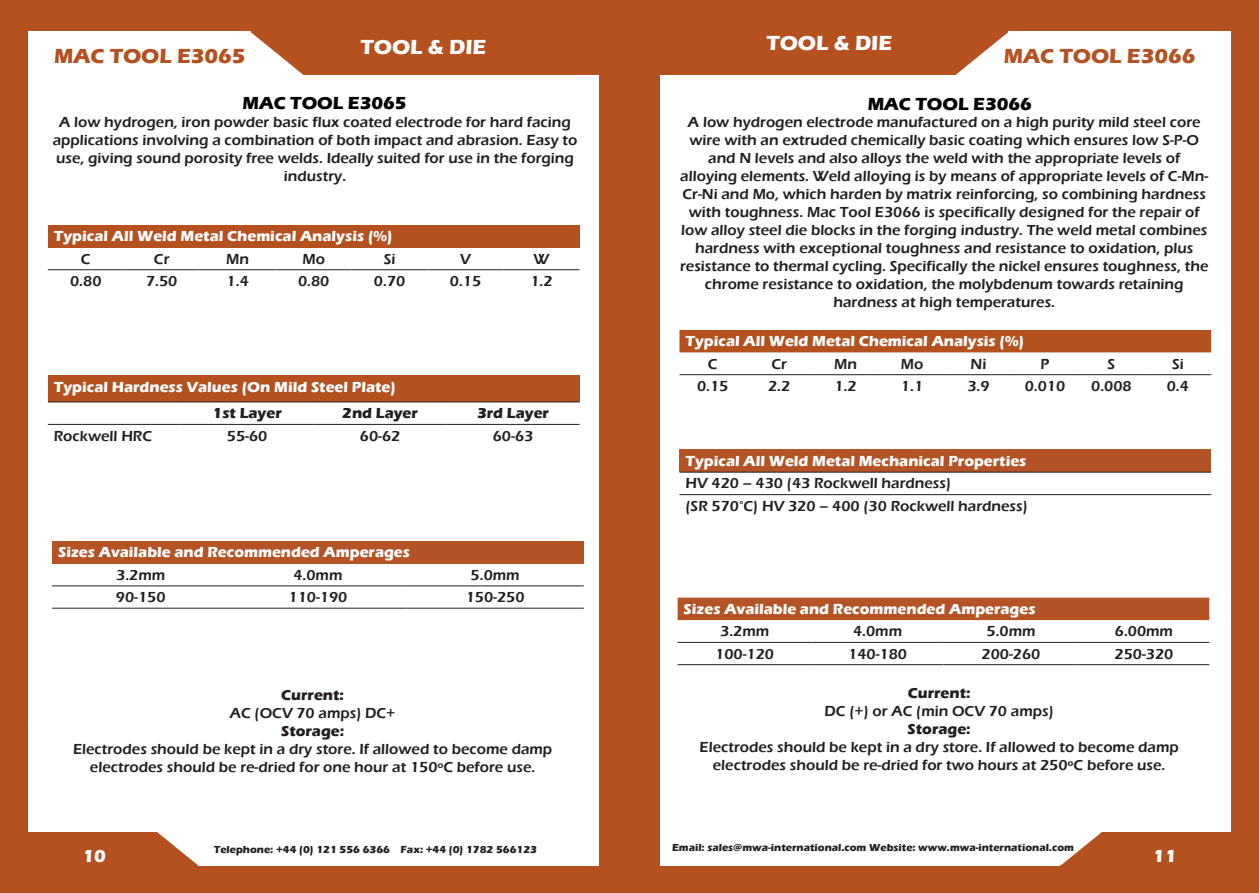
<style>
.page{position:relative;width:1259px;height:893px;background:#b5501f}
.page>*{position:absolute;margin:0;border:0;box-sizing:border-box;transform-origin:0 0}
.t1{font:700 21px "Eras ITC";color:#fff}
.t2{font:700 21px "Eras ITC";color:#b5501f}
.t3{font:700 21px "Eras ITC";color:#b45325}
.t4{font:700 18px "Eras ITC";color:#000}
.t5{font:700 18px "Eras ITC";color:#fff}
.t6{font:600 15px/18px "Eras ITC";color:#231f20;text-align:center}
.t7{font:700 15px "Eras ITC";color:#fff}
.t8{font:700 15px "Eras ITC";color:#231f20}
.t9{font:700 10.5px "Eras ITC";color:#231f20}
</style>
<div class="page">
<div style="left:28px;top:75px;width:571px;height:757px;background:#fff"></div>
<div style="left:28px;top:32px;width:223px;height:66px;background:#fff"></div>
<svg style="left:251px;top:32px;width:170px;height:43px;background:#c06a41"></svg>
<svg style="left:28px;top:832px;width:171px;height:33px;background:#be663b"></svg>
<div style="left:660px;top:75px;width:570px;height:757px;background:#fff"></div>
<div style="left:1008px;top:32px;width:222px;height:66px;background:#fff"></div>
<svg style="left:838px;top:32px;width:170px;height:43px;background:#c06a41"></svg>
<svg style="left:1060px;top:676px;width:171px;height:189px"></svg>
<div style="left:199px;top:799px;width:400px;height:66px;background:#fff"></div>
<div style="left:660px;top:799px;width:400px;height:66px;background:#fff"></div>
<div style="left:48px;top:376px;width:531px;height:26px;background:#b5501f"></div>
<hr style="left:48px;top:402px;width:133px;height:1px;background:#231f20">
<hr style="left:181px;top:402px;width:133px;height:1px;background:#231f20">
<hr style="left:314px;top:402px;width:132px;height:1px;background:#231f20">
<hr style="left:446px;top:402px;width:133px;height:1px;background:#231f20">
<hr style="left:48px;top:424px;width:133px;height:1px;background:#231f20">
<hr style="left:181px;top:424px;width:133px;height:1px;background:#231f20">
<hr style="left:314px;top:424px;width:132px;height:1px;background:#231f20">
<hr style="left:446px;top:424px;width:133px;height:1px;background:#231f20">
<div style="left:48px;top:225px;width:531px;height:22px;background:#b5501f"></div>
<hr style="left:48px;top:269px;width:76px;height:1px;background:#231f20">
<hr style="left:124px;top:269px;width:76px;height:1px;background:#231f20">
<hr style="left:200px;top:269px;width:76px;height:1px;background:#231f20">
<hr style="left:276px;top:269px;width:76px;height:1px;background:#231f20">
<hr style="left:352px;top:269px;width:75px;height:1px;background:#231f20">
<hr style="left:427px;top:269px;width:76px;height:1px;background:#231f20">
<hr style="left:503px;top:269px;width:76px;height:1px;background:#231f20">
<div style="left:52px;top:541px;width:532px;height:23px;background:#b45325"></div>
<hr style="left:52px;top:586px;width:177px;height:1px;background:#231f20">
<hr style="left:229px;top:586px;width:177px;height:1px;background:#231f20">
<hr style="left:406px;top:586px;width:178px;height:1px;background:#231f20">
<hr style="left:52px;top:608px;width:177px;height:1px;background:#231f20">
<hr style="left:229px;top:608px;width:177px;height:1px;background:#231f20">
<hr style="left:406px;top:608px;width:178px;height:1px;background:#231f20">
<div style="left:679px;top:450px;width:532px;height:22px;background:#b45325"></div>
<hr style="left:679px;top:472px;width:532px;height:1px;background:#231f20">
<hr style="left:679px;top:494px;width:532px;height:1px;background:#231f20">
<div style="left:679px;top:330px;width:532px;height:22px;background:#b5501f"></div>
<hr style="left:679px;top:374px;width:67px;height:1px;background:#231f20">
<hr style="left:746px;top:374px;width:66px;height:1px;background:#231f20">
<hr style="left:812px;top:374px;width:67px;height:1px;background:#231f20">
<hr style="left:879px;top:374px;width:66px;height:1px;background:#231f20">
<hr style="left:945px;top:374px;width:66px;height:1px;background:#231f20">
<hr style="left:1011px;top:374px;width:67px;height:1px;background:#231f20">
<hr style="left:1078px;top:374px;width:66px;height:1px;background:#231f20">
<hr style="left:1144px;top:374px;width:67px;height:1px;background:#231f20">
<div style="left:677px;top:598px;width:532px;height:22px;background:#b45325"></div>
<hr style="left:677px;top:642px;width:135px;height:1px;background:#231f20">
<hr style="left:812px;top:642px;width:131px;height:1px;background:#231f20">
<hr style="left:943px;top:642px;width:135px;height:1px;background:#231f20">
<hr style="left:1078px;top:642px;width:131px;height:1px;background:#231f20">
<hr style="left:677px;top:664px;width:135px;height:1px;background:#231f20">
<hr style="left:812px;top:664px;width:131px;height:1px;background:#231f20">
<hr style="left:943px;top:664px;width:135px;height:1px;background:#231f20">
<hr style="left:1078px;top:664px;width:131px;height:1px;background:#231f20">
<p class="t2" style="left:54px;top:44px;width:193px">MAC TOOL E3065</p>
<p class="t1" style="left:360px;top:35px;width:127px">TOOL &amp; DIE</p>
<p class="t1" style="left:766px;top:31px;width:127px">TOOL &amp; DIE</p>
<p class="t3" style="left:1003px;top:44px;width:193px">MAC TOOL E3066</p>
<p class="t4" style="left:242px;top:93px;width:166px">MAC TOOL E3065</p>
<p class="t4" style="left:867px;top:94px;width:166px">MAC TOOL E3066</p>
<p class="t6" style="left:688px;top:113px;width:514px">A low hydrogen electrode manufactured on a high purity mild steel core wire with an extruded chemically basic coating which ensures low S-P-O and N levels and also alloys the weld with the appropriate levels of</p>
<p class="t6" style="left:680px;top:167px;width:529px">alloying elements. Weld alloying is by means of appropriate levels of C-Mn-Cr-Ni and Mo, which harden by matrix reinforcing, so combining hardness with toughness. Mac Tool E3066 is specifically designed for the repair of low alloy steel die blocks in the forging industry. The weld metal combines</p>
<p class="t6" style="left:680px;top:239px;width:530px">hardness with exceptional toughness and resistance to oxidation, plus resistance to thermal cycling. Specifically the nickel ensures toughness, the chrome resistance to oxidation, the molybdenum towards retaining</p>
<p class="t6" style="left:833px;top:293px;width:223px">hardness at high temperatures.</p>
<p class="t6" style="left:53px;top:113px;width:526px">A low hydrogen, iron powder basic flux coated electrode for hard facing applications involving a combination of both impact and abrasion. Easy to use, giving sound porosity free welds. Ideally suited for use in the forging industry.</p>
<p class="t7" style="left:54px;top:228px;width:340px">Typical All Weld Metal Chemical Analysis (%)</p>
<p class="t6" style="left:81px;top:250px;width:11px">C</p>
<p class="t6" style="left:154px;top:250px;width:17px">Cr</p>
<p class="t6" style="left:226px;top:250px;width:24px">Mn</p>
<p class="t6" style="left:302px;top:250px;width:24px">Mo</p>
<p class="t6" style="left:384px;top:250px;width:13px">Si</p>
<p class="t6" style="left:460px;top:250px;width:12px">V</p>
<p class="t6" style="left:533px;top:250px;width:17px">W</p>
<p class="t6" style="left:70px;top:272px;width:33px">0.80</p>
<p class="t6" style="left:146px;top:272px;width:33px">7.50</p>
<p class="t6" style="left:227px;top:272px;width:24px">1.4</p>
<p class="t6" style="left:298px;top:272px;width:33px">0.80</p>
<p class="t6" style="left:374px;top:272px;width:33px">0.70</p>
<p class="t6" style="left:450px;top:272px;width:33px">0.15</p>
<p class="t6" style="left:530px;top:272px;width:24px">1.2</p>
<p class="t7" style="left:54px;top:378px;width:343px">Typical Hardness Values (On Mild Steel Plate)</p>
<p class="t8" style="left:213px;top:405px;width:71px">1st Layer</p>
<p class="t8" style="left:342px;top:405px;width:77px">2nd Layer</p>
<p class="t8" style="left:477px;top:405px;width:73px">3rd Layer</p>
<p class="t6" style="left:54px;top:427px;width:100px">Rockwell HRC</p>
<p class="t6" style="left:227px;top:427px;width:42px">55-60</p>
<p class="t6" style="left:360px;top:427px;width:42px">60-62</p>
<p class="t6" style="left:493px;top:427px;width:42px">60-63</p>
<p class="t7" style="left:58px;top:544px;width:353px">Sizes Available and Recommended Amperages</p>
<p class="t6" style="left:116px;top:566px;width:51px">3.2mm</p>
<p class="t6" style="left:293px;top:566px;width:51px">4.0mm</p>
<p class="t6" style="left:471px;top:566px;width:51px">5.0mm</p>
<p class="t6" style="left:116px;top:588px;width:51px">90-150</p>
<p class="t6" style="left:288px;top:588px;width:60px">110-190</p>
<p class="t6" style="left:466px;top:588px;width:60px">150-250</p>
<p class="t8" style="left:281px;top:686px;width:64px">Current:</p>
<p class="t6" style="left:230px;top:704px;width:167px">AC (OCV 70 amps) DC+</p>
<p class="t8" style="left:281px;top:722px;width:65px">Storage:</p>
<p class="t6" style="left:73px;top:740px;width:481px">Electrodes should be kept in a dry store. If allowed to become damp</p>
<p class="t6" style="left:90px;top:758px;width:447px">electrodes should be re-dried for one hour at 150ºC before use.</p>
<p class="t7" style="left:685px;top:333px;width:340px">Typical All Weld Metal Chemical Analysis (%)</p>
<p class="t6" style="left:708px;top:355px;width:11px">C</p>
<p class="t6" style="left:771px;top:355px;width:17px">Cr</p>
<p class="t6" style="left:834px;top:355px;width:24px">Mn</p>
<p class="t6" style="left:901px;top:355px;width:24px">Mo</p>
<p class="t6" style="left:970px;top:355px;width:17px">Ni</p>
<p class="t6" style="left:1040px;top:355px;width:10px">P</p>
<p class="t6" style="left:1107px;top:355px;width:9px">S</p>
<p class="t6" style="left:1172px;top:355px;width:13px">Si</p>
<p class="t6" style="left:697px;top:377px;width:33px">0.15</p>
<p class="t6" style="left:768px;top:377px;width:24px">2.2</p>
<p class="t6" style="left:834px;top:377px;width:24px">1.2</p>
<p class="t6" style="left:901px;top:377px;width:24px">1.1</p>
<p class="t6" style="left:967px;top:377px;width:24px">3.9</p>
<p class="t6" style="left:1024px;top:377px;width:42px">0.010</p>
<p class="t6" style="left:1091px;top:377px;width:42px">0.008</p>
<p class="t6" style="left:1166px;top:377px;width:24px">0.4</p>
<p class="t7" style="left:685px;top:453px;width:342px">Typical All Weld Metal Mechanical Properties</p>
<p class="t6" style="left:685px;top:475px;width:267px">HV 420 – 430 (43 Rockwell hardness)</p>
<p class="t6" style="left:685px;top:497px;width:344px">(SR 570°C) HV 320 – 400 (30 Rockwell hardness)</p>
<p class="t7" style="left:683px;top:600px;width:353px">Sizes Available and Recommended Amperages</p>
<p class="t6" style="left:720px;top:622px;width:51px">3.2mm</p>
<p class="t6" style="left:853px;top:622px;width:51px">4.0mm</p>
<p class="t6" style="left:986px;top:622px;width:51px">5.0mm</p>
<p class="t6" style="left:1115px;top:622px;width:60px">6.00mm</p>
<p class="t6" style="left:715px;top:645px;width:60px">100-120</p>
<p class="t6" style="left:848px;top:645px;width:60px">140-180</p>
<p class="t6" style="left:981px;top:645px;width:60px">200-260</p>
<p class="t6" style="left:1114px;top:645px;width:60px">250-320</p>
<p class="t8" style="left:907px;top:685px;width:64px">Current:</p>
<p class="t6" style="left:824px;top:703px;width:231px">DC (+) or AC (min OCV 70 amps)</p>
<p class="t8" style="left:907px;top:721px;width:65px">Storage:</p>
<p class="t6" style="left:699px;top:739px;width:481px">Electrodes should be kept in a dry store. If allowed to become damp</p>
<p class="t6" style="left:713px;top:757px;width:454px">electrodes should be re-dried for two hours at 250ºC before use.</p>
<p class="t9" style="left:214px;top:843px;width:325px">Telephone: +44 (0) 121 556 6366 Fax: +44 (0) 1782 566123</p>
<p class="t9" style="left:672px;top:842px;width:403px">Email: sales@mwa-international.com Website: www.mwa-international.com</p>
<p class="t5" style="left:83px;top:845px;width:25px">10</p>
<p class="t5" style="left:1153px;top:845px;width:25px">11</p>
</div>
